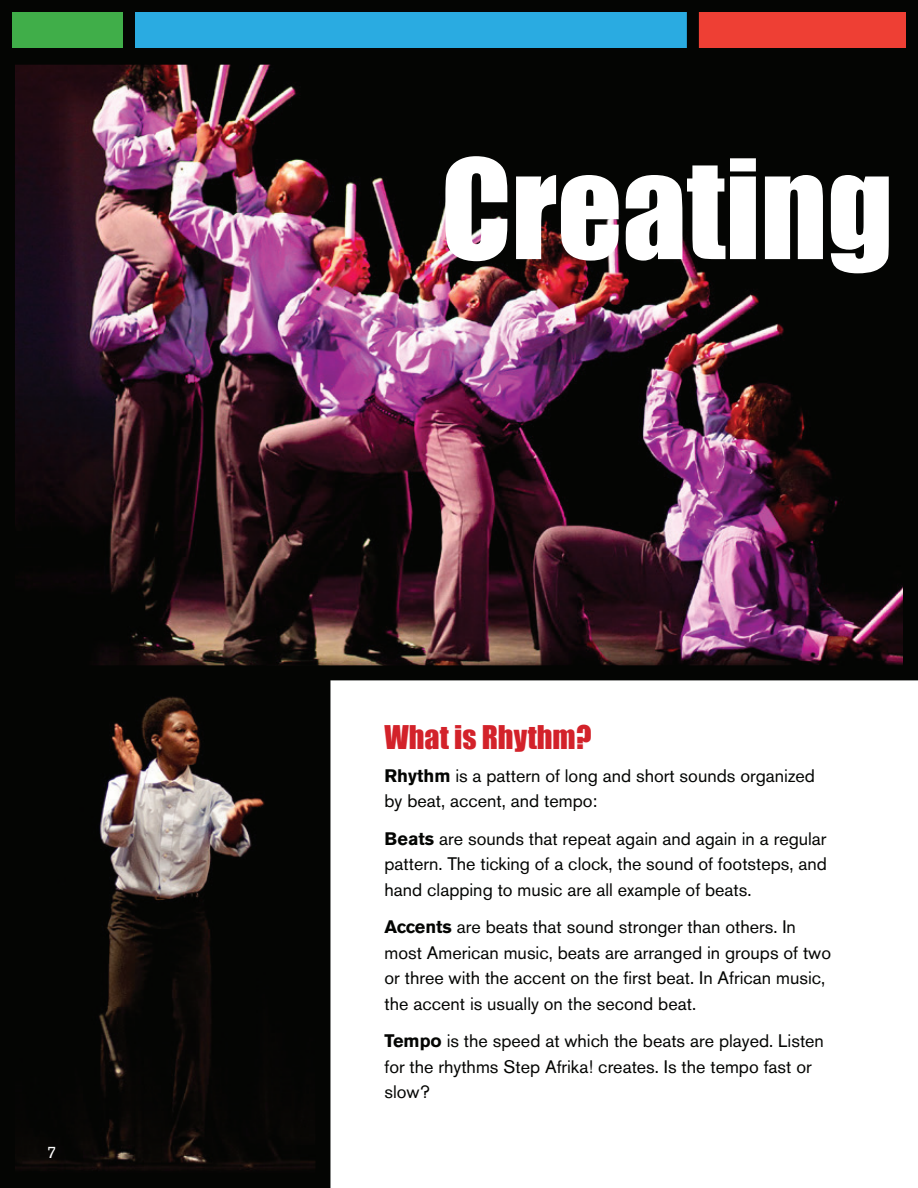
<style>
.page{position:relative;width:918px;height:1188px;background:#fff}
.page>*{position:absolute;margin:0;border:0;box-sizing:border-box;transform-origin:0 0}
.t1{font:127.5px "Impact";color:#fff}
.t2{font:30px "Impact";color:#d3222a}
.t3{font:18px/25.5px "Akzidenz Grotesk BE";color:#040503}
.t4{font:16.5px "Akzidenz Grotesk BE";color:#fff}
.s1{font-weight:700}
</style>
<div class="page">
<div style="left:88px;top:6px;width:614px;height:48px;background:#2aabe1"></div>
<div style="left:82px;top:0;width:626px;height:60px;border:12px solid #040503"></div>
<img style="left:16px;top:680px;width:298px;height:492px">
<div style="left:0;top:650px;width:330px;height:538px;border:15px solid #040503"></div>
<img style="left:16px;top:66px;width:886px;height:598px">
<div style="left:0;top:50px;width:918px;height:630px;border:15px solid #040503"></div>
<div style="left:693px;top:6px;width:219px;height:48px;background:#ee3f34"></div>
<div style="left:687px;top:0;width:231px;height:60px;border:12px solid #040503"></div>
<div style="left:6px;top:6px;width:123px;height:48px;background:#40ae49"></div>
<div style="left:0;top:0;width:135px;height:60px;border:12px solid #040503"></div>
<p class="t4" style="left:47px;top:1143px;width:11px">7</p>
<h1 class="t1" style="left:441px;top:110px;width:454px">Creating</h1>
<h2 class="t2" style="left:384px;top:714px;width:208px">What is Rhythm?</h2>
<p class="t3" style="left:384px;top:763px;width:432px"><span class="s1">Rhythm</span> is a pattern of long and short sounds organized by beat, accent, and tempo:</p>
<p class="t3" style="left:384px;top:826px;width:444px;text-align:justify"><span class="s1">Beats</span> are sounds that repeat again and again in a regular pattern. The ticking of a clock, the sound of footsteps, and hand clapping to music are all example of beats.</p>
<p class="t3" style="left:384px;top:914px;width:448px"><span class="s1">Accents</span> are beats that sound stronger than others. In most American music, beats are arranged in groups of two or three with the accent on the first beat. In African music, the accent is usually on the second beat.</p>
<p class="t3" style="left:384px;top:1028px;width:441px"><span class="s1">Tempo</span> is the speed at which the beats are played. Listen for the rhythms Step Afrika! creates. Is the tempo fast or slow?</p>
</div>
